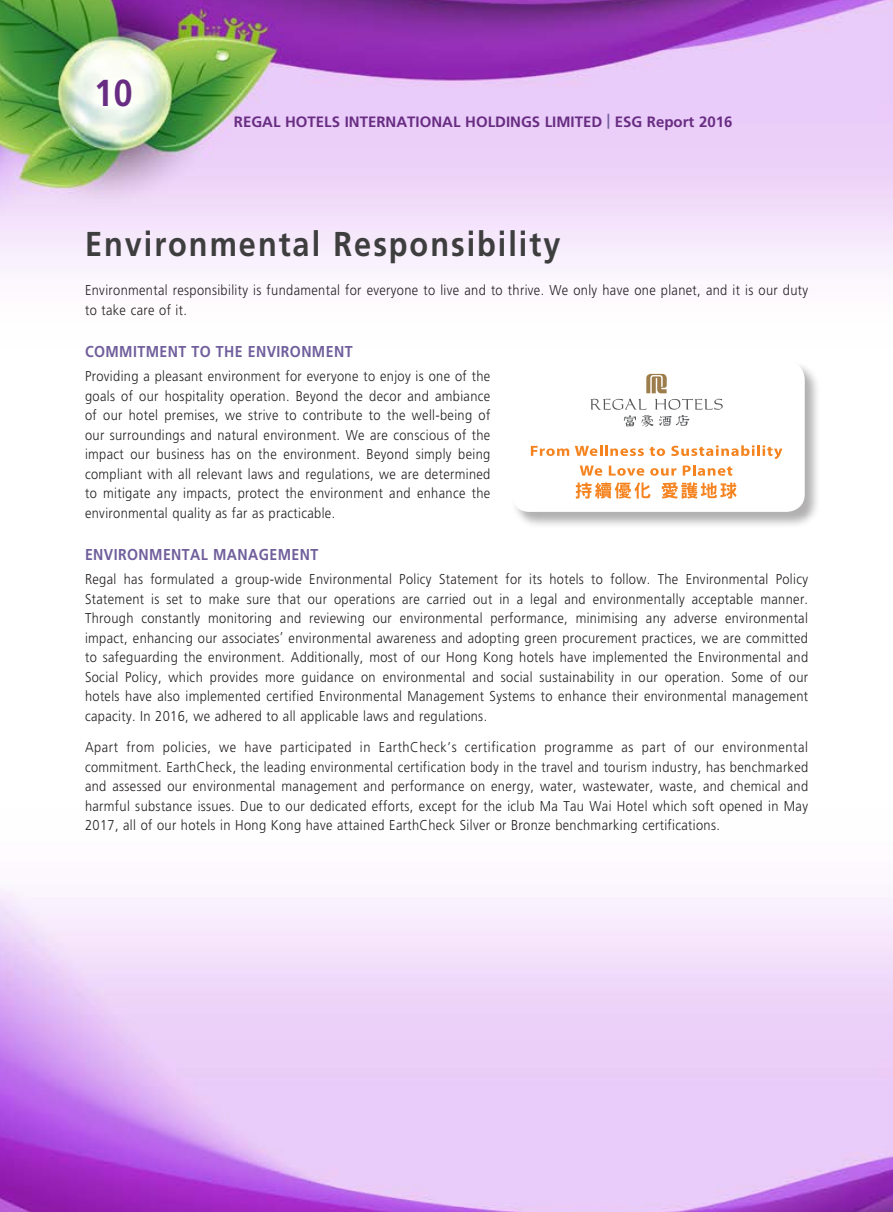
<style>
.page{position:relative;width:893px;height:1212px;background:#fff}
.page>*{position:absolute;margin:0;border:0;box-sizing:border-box;transform-origin:0 0}
.t1{font:700 37.5px "Frutiger LT Std";color:#682d82;scale:.9 1}
.主標題{font:700 34.5px "Frutiger LT Std";letter-spacing:.065em;color:#3e3e3f;scale:.89 1}
._3__標題{font:700 15.75px "Frutiger LT Std";letter-spacing:.03em;color:#705f9c;scale:.9 1}
.t2{font:700 15px "Frutiger LT Std";color:#682d82}
._1__內文{font:300 14.25px/19.5px "Frutiger LT Std";letter-spacing:.03em;color:#231f20;text-align:justify;scale:.9 1}
.s1{color:#705f9c}
</style>
<div class="page">
<img style="left:0;top:0;width:892px;height:1212px">
<div style="left:511px;top:361px;width:309px;height:167px;background:#231f20;opacity:.35"></div>
<svg style="left:511px;top:361px;width:294px;height:151px"></svg>
<svg style="left:531px;top:446px;width:38px;height:10px"></svg>
<svg style="left:575px;top:445px;width:69px;height:11px"></svg>
<svg style="left:650px;top:447px;width:15px;height:9px"></svg>
<svg style="left:671px;top:445px;width:111px;height:14px"></svg>
<svg style="left:580px;top:466px;width:22px;height:10px"></svg>
<svg style="left:609px;top:466px;width:35px;height:10px"></svg>
<svg style="left:650px;top:468px;width:26px;height:8px"></svg>
<svg style="left:683px;top:465px;width:49px;height:11px"></svg>
<svg style="left:576px;top:482px;width:74px;height:17px"></svg>
<svg style="left:662px;top:482px;width:75px;height:17px"></svg>
<svg style="left:590px;top:399px;width:133px;height:28px"></svg>
<svg style="left:646px;top:374px;width:21px;height:19px"></svg>
<h1 class="t1" style="left:94px;top:70px;width:44px">10</h1>
<p class="t2" style="left:234px;top:113px;width:500px">REGAL HOTELS INTERNATIONAL HOLDINGS LIMITED <span class="s1">|</span> ESG Report 2016</p>
<p class="主標題" style="left:85px;top:224px;width:536px">Environmental Responsibility</p>
<p class="_1__內文" style="left:85px;top:281px;width:805px">Environmental responsibility is fundamental for everyone to live and to thrive. We only have one planet, and it is our duty to take care of it.</p>
<p class="_3__標題" style="left:85px;top:342px;width:299px">COMMITMENT TO THE ENVIRONMENT</p>
<p class="_1__內文" style="left:85px;top:367px;width:452px">Providing a pleasant environment for everyone to enjoy is one of the goals of our hospitality operation. Beyond the decor and ambiance of our hotel premises, we strive to contribute to the well-being of our surroundings and natural environment. We are conscious of the impact our business has on the environment. Beyond simply being compliant with all relevant laws and regulations, we are determined to mitigate any impacts, protect the environment and enhance the environmental quality as far as practicable.</p>
<p class="_3__標題" style="left:85px;top:545px;width:261px">ENVIRONMENTAL MANAGEMENT</p>
<p class="_1__內文" style="left:85px;top:570px;width:805px">Regal has formulated a group-wide Environmental Policy Statement for its hotels to follow. The Environmental Policy Statement is set to make sure that our operations are carried out in a legal and environmentally acceptable manner.<br>Through constantly monitoring and reviewing our environmental performance, minimising any adverse environmental impact, enhancing our associates’ environmental awareness and adopting green procurement practices, we are committed to safeguarding the environment. Additionally, most of our Hong Kong hotels have implemented the Environmental and Social Policy, which provides more guidance on environmental and social sustainability in our operation. Some of our hotels have also implemented certified Environmental Management Systems to enhance their environmental management capacity. In 2016, we adhered to all applicable laws and regulations.</p>
<p class="_1__內文" style="left:85px;top:738px;width:805px">Apart from policies, we have participated in EarthCheck’s certification programme as part of our environmental commitment. EarthCheck, the leading environmental certification body in the travel and tourism industry, has benchmarked and assessed our environmental management and performance on energy, water, wastewater, waste, and chemical and harmful substance issues. Due to our dedicated efforts, except for the iclub Ma Tau Wai Hotel which soft opened in May 2017, all of our hotels in Hong Kong have attained EarthCheck Silver or Bronze benchmarking certifications.</p>
</div>
